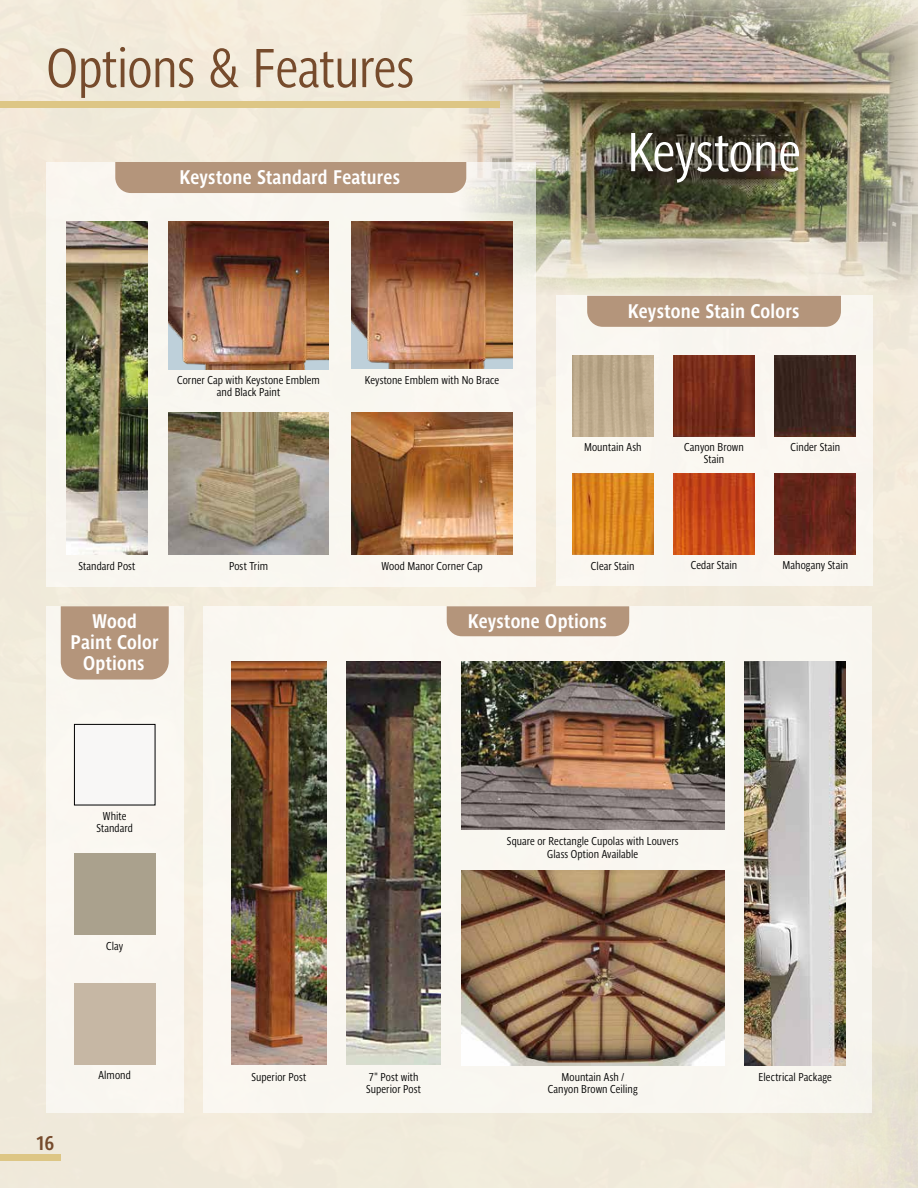
<style>
.page{position:relative;width:918px;height:1188px;background:#f1ebdb}
.page>*{position:absolute;margin:0;border:0;box-sizing:border-box;transform-origin:0 0}
.t1{font:54px "Parisine Std Narr Gris";letter-spacing:-.01em;color:#764b2c}
.t2{font:54px "Parisine Std Narr Gris";letter-spacing:-.005em;color:#fff}
.t3{font:700 19.5px/21px "Parisine Std Narr Gris";letter-spacing:.01em;color:#fff;text-align:center}
.t4{font:700 19.5px "Parisine Std Narr Gris";color:#764b2c}
.t5{font:11.25px/12px "Parisine Std Narr Gris";letter-spacing:.005em;color:#000;text-align:center}
</style>
<div class="page">
<img style="left:464px;top:0;width:454px;height:293px">
<div style="left:46px;top:162px;width:490px;height:424px;background:#f9f7f0"></div>
<svg style="left:46px;top:606px;width:138px;height:507px;background:#ebe6dd"></svg>
<img style="left:351px;top:413px;width:162px;height:142px">
<div style="left:204px;top:606px;width:668px;height:507px;background:#f9f7f1"></div>
<div style="left:74px;top:724px;width:81px;height:81px;border:1px solid #000"></div>
<img style="left:346px;top:661px;width:95px;height:404px">
<img style="left:232px;top:661px;width:94px;height:404px">
<img style="left:66px;top:221px;width:82px;height:334px">
<img style="left:168px;top:412px;width:161px;height:143px">
<img style="left:461px;top:661px;width:263px;height:168px">
<img style="left:745px;top:661px;width:101px;height:405px">
<img style="left:462px;top:870px;width:262px;height:196px">
<div style="left:0;top:1154px;width:61px;height:7px;background:#ddc685"></div>
<div style="left:0;top:101px;width:500px;height:7px;background:#ddc685"></div>
<img style="left:168px;top:221px;width:161px;height:149px">
<img style="left:351px;top:221px;width:162px;height:148px">
<div style="left:115px;top:162px;width:351px;height:31px;background:#b4957b"></div>
<div style="left:556px;top:296px;width:316px;height:290px;background:#faf7f1"></div>
<img style="left:572px;top:356px;width:81px;height:81px">
<img style="left:775px;top:356px;width:81px;height:81px">
<img style="left:674px;top:356px;width:81px;height:81px">
<img style="left:674px;top:474px;width:81px;height:81px">
<img style="left:775px;top:474px;width:81px;height:81px">
<img style="left:572px;top:474px;width:81px;height:81px">
<div style="left:587px;top:296px;width:254px;height:31px;background:#b4957b"></div>
<div style="left:61px;top:606px;width:108px;height:74px;background:#b4957b"></div>
<div style="left:447px;top:606px;width:182px;height:30px;background:#b4957b"></div>
<h1 class="t1" style="left:47px;top:37px;width:369px">Options &amp; Features</h1>
<h2 class="t3" style="left:180px;top:166px;width:222px">Keystone Standard Features</h2>
<p class="t5" style="left:177px;top:374px;width:144px">Corner Cap with Keystone Emblem and Black Paint</p>
<p class="t5" style="left:365px;top:374px;width:136px">Keystone Emblem with No Brace</p>
<p class="t5" style="left:79px;top:560px;width:58px">Standard Post</p>
<p class="t5" style="left:229px;top:560px;width:41px">Post Trim</p>
<p class="t5" style="left:381px;top:560px;width:103px">Wood Manor Corner Cap</p>
<h1 class="t2" style="left:627px;top:121px;width:175px">Keystone</h1>
<h2 class="t3" style="left:628px;top:300px;width:173px">Keystone Stain Colors</h2>
<p class="t5" style="left:584px;top:441px;width:59px">Mountain Ash</p>
<p class="t5" style="left:684px;top:441px;width:61px">Canyon Brown</p>
<p class="t5" style="left:790px;top:441px;width:51px">Cinder Stain</p>
<p class="t5" style="left:704px;top:453px;width:22px">Stain</p>
<p class="t5" style="left:591px;top:560px;width:45px">Clear Stain</p>
<p class="t5" style="left:691px;top:559px;width:48px">Cedar Stain</p>
<p class="t5" style="left:783px;top:559px;width:67px">Mahogany Stain</p>
<h2 class="t3" style="left:71px;top:611px;width:90px">Wood<br>Paint Color<br>Options</h2>
<p class="t5" style="left:97px;top:810px;width:38px">White<br>Standard</p>
<p class="t5" style="left:106px;top:940px;width:19px">Clay</p>
<h2 class="t4" style="left:36px;top:1132px;width:19px">16</h2>
<p class="t5" style="left:99px;top:1069px;width:34px">Almond</p>
<h2 class="t3" style="left:468px;top:611px;width:140px">Keystone Options</h2>
<p class="t5" style="left:507px;top:834px;width:173px;line-height:13.4px">Square or Rectangle Cupolas with Louvers<br>Glass Option Available</p>
<p class="t5" style="left:252px;top:1071px;width:56px">Superior Post</p>
<p class="t5" style="left:366px;top:1071px;width:56px;text-align:left">7" Post with<br>Superior Post</p>
<p class="t5" style="left:548px;top:1071px;width:91px">Mountain Ash /<br>Canyon Brown Ceiling</p>
<p class="t5" style="left:759px;top:1071px;width:75px">Electrical Package</p>
</div>
